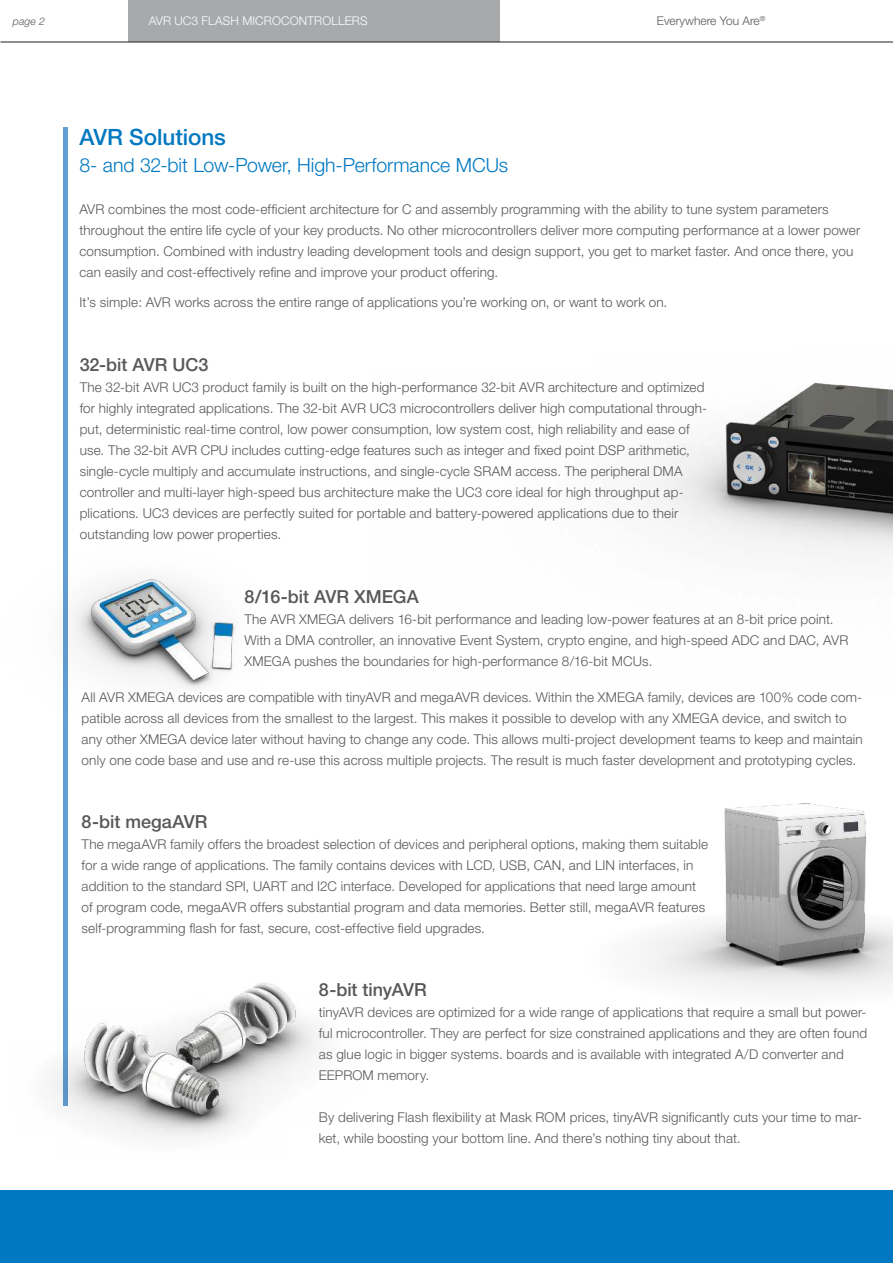
<style>
.page{position:relative;width:893px;height:1263px;background:#fff}
.page>*{position:absolute;margin:0;border:0;box-sizing:border-box;transform-origin:0 0}
.t1{font:500 22.5px "Helvetica Neue";color:#0078c1}
.t2{font:300 19.5px "Helvetica Neue";letter-spacing:-.005em;color:#0078c1}
.t3{font:500 18px "Helvetica Neue";color:#57585a}
.t4{font:300 13.5px/21px "Helvetica Neue";letter-spacing:.01em;color:#57585a}
.t5{font:300 12px "Helvetica Neue";letter-spacing:.015em;color:#fff}
.t6{font:300 12px "Helvetica Neue";color:#57585a}
.t7{font:italic 300 10.5px "Helvetica Neue";color:#57585a}
</style>
<div class="page">
<div style="left:128px;top:0;width:372px;height:42px;background:#a7a9ab"></div>
<hr style="left:64px;top:128px;width:4px;height:978px;background:#629fd5">
<hr style="left:1px;top:42px;width:892px;height:1px;background:#221f1f">
<img style="left:49px;top:882px;width:270px;height:256px">
<img style="left:643px;top:803px;width:250px;height:188px">
<img style="left:63px;top:456px;width:172px;height:346px">
<img style="left:656px;top:383px;width:237px;height:170px">
<div style="left:0;top:1190px;width:893px;height:73px;background:#0078c1"></div>
<p class="t7" style="left:13px;top:17px;width:34px">page 2</p>
<p class="t5" style="left:149px;top:16px;width:220px">AVR UC3 FLASH MICROCONTROLLERS</p>
<p class="t6" style="left:657px;top:16px;width:110px">Everywhere You Are<sup>®</sup></p>
<h1 class="t1" style="left:79px;top:129px;width:148px">AVR Solutions</h1>
<h2 class="t2" style="left:79px;top:158px;width:430px">8- and 32-bit Low-Power, High-Performance MCUs</h2>
<p class="t4" style="left:79px;top:200px;width:782px">AVR combines the most code-efficient architecture for C and assembly programming with the ability to tune system parameters throughout the entire life cycle of your key products. No other microcontrollers deliver more computing performance at a lower power consumption. Combined with industry leading development tools and design support, you get to market faster. And once there, you can easily and cost-effectively refine and improve your product offering.</p>
<p class="t4" style="left:79px;top:293px;width:589px">It’s simple: AVR works across the entire range of applications you’re working on, or want to work on.</p>
<h3 class="t3" style="left:80px;top:358px;width:130px">32-bit AVR UC3</h3>
<p class="t4" style="left:80px;top:378px;width:629px">The 32-bit AVR UC3 product family is built on the high-performance 32-bit AVR architecture and optimized for highly integrated applications. The 32-bit AVR UC3 microcontrollers deliver high computational through&shy;put, deterministic real-time control, low power consumption, low system cost, high reliability and ease of use. The 32-bit AVR CPU includes cutting-edge features such as integer and fixed point DSP arithmetic, single-cycle multiply and accumulate instructions, and single-cycle SRAM access. The peripheral DMA controller and multi-layer high-speed bus architecture make the UC3 core ideal for high throughput ap&shy;plications. UC3 devices are perfectly suited for portable and battery-powered applications due to their outstanding low power properties.</p>
<h3 class="t3" style="left:244px;top:590px;width:176px">8/16-bit AVR XMEGA</h3>
<p class="t4" style="left:244px;top:610px;width:605px">The AVR XMEGA delivers 16-bit performance and leading low-power features at an 8-bit price point.<br>With a DMA controller, an innovative Event System, crypto engine, and high-speed ADC and DAC, AVR<br>XMEGA pushes the boundaries for high-performance 8/16-bit MCUs.</p>
<p class="t4" style="left:82px;top:688px;width:783px">All AVR XMEGA devices are compatible with tinyAVR and megaAVR devices. Within the XMEGA family, devices are 100% code com&shy;patible across all devices from the smallest to the largest. This makes it possible to develop with any XMEGA device, and switch to any other XMEGA device later without having to change any code. This allows multi-project development teams to keep and maintain only one code base and use and re-use this across multiple projects. The result is much faster development and prototyping cycles.</p>
<h3 class="t3" style="left:82px;top:815px;width:127px">8-bit megaAVR</h3>
<p class="t4" style="left:82px;top:835px;width:628px">The megaAVR family offers the broadest selection of devices and peripheral options, making them suitable for a wide range of applications. The family contains devices with LCD, USB, CAN, and LIN interfaces, in addition to the standard SPI, UART and I2C interface. Developed for applications that need large amount of program code, megaAVR offers substantial program and data memories. Better still, megaAVR features self-programming flash for fast, secure, cost-effective field upgrades.</p>
<h3 class="t3" style="left:319px;top:983px;width:109px">8-bit tinyAVR</h3>
<p class="t4" style="left:319px;top:1003px;width:550px">tinyAVR devices are optimized for a wide range of applications that require a small but power&shy;ful microcontroller. They are perfect for size constrained applications and they are often found as glue logic in bigger systems. boards and is available with integrated A/D converter and EEPROM memory.</p>
<p class="t4" style="left:319px;top:1108px;width:545px">By delivering Flash flexibility at Mask ROM prices, tinyAVR significantly cuts your time to mar&shy;ket, while boosting your bottom line. And there’s nothing tiny about that.</p>
</div>
